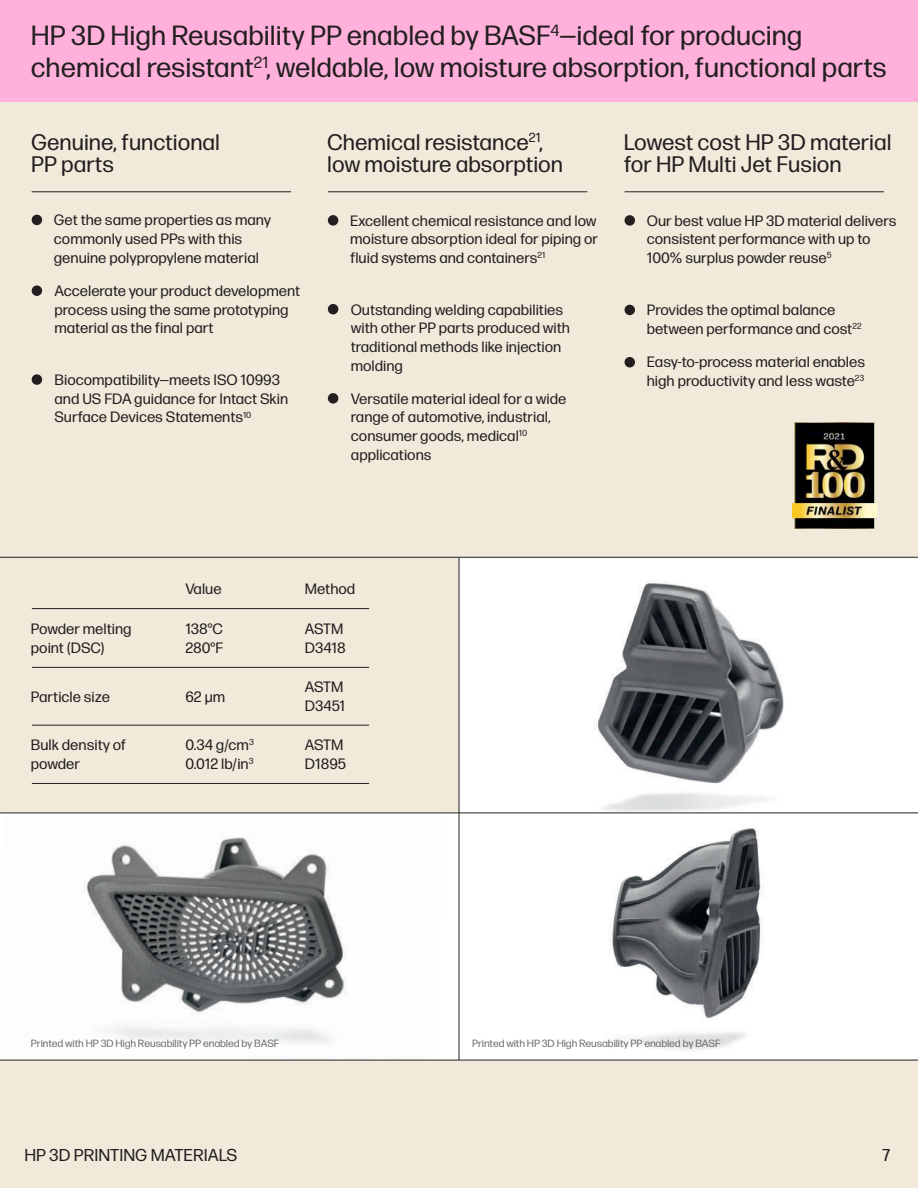
<style>
.page{position:relative;width:918px;height:1188px;background:#f1eadb}
.page>*{position:absolute;margin:0;border:0;box-sizing:border-box;transform-origin:0 0}
.t1{font:27.75px/31.5px "Forma DJR Micro";color:#231f20}
.t2{font:22.5px/22.5px "Forma DJR Micro";color:#231f20}
.t3{font:17.1px "Forma DJR Micro";color:#231f20}
.t4{font:15px/18.8px "Forma DJR Micro";color:#231f20}
.t5{font:10.5px "Forma DJR Micro";letter-spacing:-.01em;color:#6d6e70}
</style>
<div class="page">
<div style="left:0;top:0;width:918px;height:102px;background:#ffb1dc"></div>
<div style="left:32px;top:215px;width:10px;height:10px;background:#231f20;border-radius:50%"></div>
<div style="left:32px;top:285px;width:10px;height:11px;background:#231f20;border-radius:50%"></div>
<div style="left:32px;top:374px;width:10px;height:11px;background:#231f20;border-radius:50%"></div>
<div style="left:328px;top:215px;width:10px;height:11px;background:#231f20;border-radius:50%"></div>
<div style="left:328px;top:304px;width:10px;height:10px;background:#231f20;border-radius:50%"></div>
<div style="left:328px;top:393px;width:10px;height:11px;background:#231f20;border-radius:50%"></div>
<div style="left:625px;top:215px;width:10px;height:11px;background:#231f20;border-radius:50%"></div>
<div style="left:625px;top:305px;width:10px;height:10px;background:#231f20;border-radius:50%"></div>
<div style="left:625px;top:357px;width:10px;height:10px;background:#231f20;border-radius:50%"></div>
<hr style="left:32px;top:192px;width:259px;height:1px;background:#231f20">
<hr style="left:328px;top:192px;width:259px;height:1px;background:#231f20">
<hr style="left:625px;top:192px;width:259px;height:1px;background:#231f20">
<img style="left:793px;top:422px;width:84px;height:107px">
<div style="left:0;top:813px;width:459px;height:247px;background:#fff"></div>
<img style="left:0;top:837px;width:442px;height:223px">
<div style="left:459px;top:557px;width:459px;height:256px;background:#fff"></div>
<img style="left:465px;top:581px;width:445px;height:232px">
<div style="left:459px;top:813px;width:459px;height:247px;background:#fff"></div>
<img style="left:602px;top:824px;width:239px;height:236px">
<hr style="left:0;top:813px;width:918px;height:1px;background:#231f20">
<hr style="left:0;top:557px;width:918px;height:1px;background:#231f20">
<hr style="left:0;top:1060px;width:918px;height:1px;background:#231f20">
<hr style="left:459px;top:557px;width:1px;height:503px;background:#231f20">
<hr style="left:32px;top:783px;width:337px;height:1px;background:#231f20">
<hr style="left:32px;top:725px;width:337px;height:1px;background:#231f20">
<hr style="left:32px;top:667px;width:337px;height:1px;background:#231f20">
<hr style="left:32px;top:608px;width:337px;height:1px;background:#231f20">
<h1 class="t1" style="left:31px;top:18px;width:858px">HP 3D High Reusability PP enabled by BASF<sup>4</sup>—ideal for producing chemical resistant<sup>21</sup>, weldable, low moisture absorption, functional parts</h1>
<h2 class="t2" style="left:31px;top:129px;width:190px">Genuine, functional<br>PP parts</h2>
<p class="t4" style="left:54px;top:209px;width:219px">Get the same properties as many commonly used PPs with this genuine polypropylene material</p>
<p class="t4" style="left:54px;top:280px;width:247px">Accelerate your product development process using the same prototyping material as the final part</p>
<p class="t4" style="left:54px;top:369px;width:235px">Biocompatibility—meets ISO 10993 and US FDA guidance for Intact Skin<br>Surface Devices Statements<sup>10</sup></p>
<h2 class="t2" style="left:327px;top:129px;width:237px">Chemical resistance<sup>21</sup>, low moisture absorption</h2>
<p class="t4" style="left:350px;top:210px;width:249px;text-align:justify">Excellent chemical resistance and low moisture absorption ideal for piping or fluid systems and containers<sup>21</sup></p>
<p class="t4" style="left:351px;top:299px;width:221px">Outstanding welding capabilities with other PP parts produced with traditional methods like injection molding</p>
<p class="t4" style="left:351px;top:388px;width:217px">Versatile material ideal for a wide range of automotive, industrial, consumer goods, medical<sup>10 </sup>applications</p>
<h2 class="t2" style="left:624px;top:129px;width:269px">Lowest cost HP 3D material for HP Multi Jet Fusion</h2>
<p class="t4" style="left:647px;top:210px;width:251px">Our best value HP 3D material delivers consistent performance with up to<br>100% surplus powder reuse<sup>5</sup></p>
<p class="t4" style="left:647px;top:300px;width:216px">Provides the optimal balance between performance and cost<sup>22</sup></p>
<p class="t4" style="left:647px;top:351px;width:220px">Easy-to-process material enables high productivity and less waste<sup>23</sup></p>
<p class="t4" style="left:185px;top:578px;width:38px">Value</p>
<p class="t4" style="left:31px;top:618px;width:102px">Powder melting point (DSC)</p>
<p class="t4" style="left:185px;top:618px;width:40px">138°C<br>280°F</p>
<p class="t4" style="left:31px;top:687px;width:81px">Particle size</p>
<p class="t4" style="left:31px;top:734px;width:97px">Bulk density of powder</p>
<p class="t4" style="left:185px;top:687px;width:41px">62 μm</p>
<p class="t4" style="left:185px;top:735px;width:70px">0.34 g/cm<sup>3<br></sup>0.012 lb/in<sup>3</sup></p>
<p class="t4" style="left:305px;top:578px;width:52px">Method</p>
<p class="t4" style="left:305px;top:618px;width:42px">ASTM<br>D3418</p>
<p class="t4" style="left:305px;top:676px;width:42px">ASTM<br>D3451</p>
<p class="t4" style="left:305px;top:734px;width:43px">ASTM<br>D1895</p>
<p class="t5" style="left:31px;top:1036px;width:250px">Printed with HP 3D High Reusability PP enabled by BASF</p>
<p class="t5" style="left:472px;top:1036px;width:250px">Printed with HP 3D High Reusability PP enabled by BASF</p>
<p class="t3" style="left:25px;top:1143px;width:214px">HP 3D PRINTING MATERIALS</p>
<p class="t3" style="left:882px;top:1143px;width:10px">7</p>
</div>
